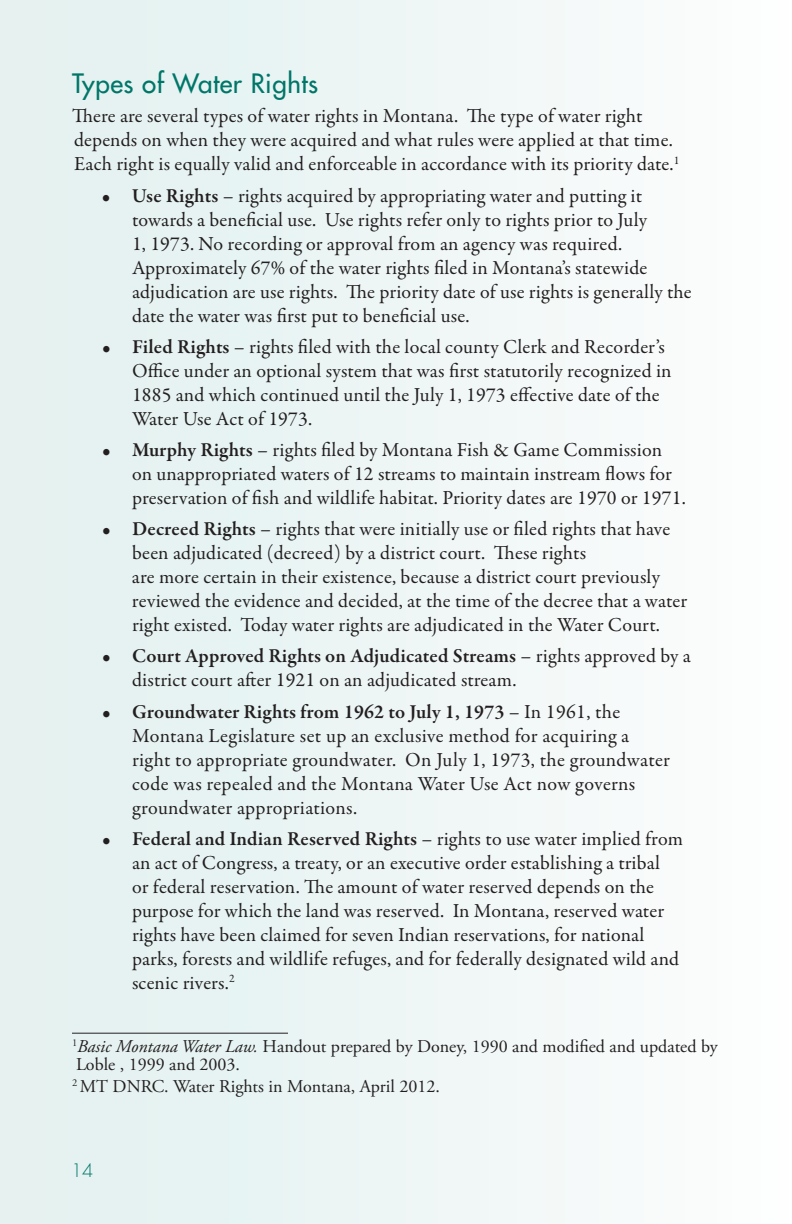
<style>
.page{position:relative;width:792px;height:1224px;background:#fff}
.page>*{position:absolute;margin:0;border:0;box-sizing:border-box;transform-origin:0 0}
.Subheadings{font:26px "Futura";letter-spacing:.02em;color:#007669}
.indented_bullets{font:20px/24px "Garamond Premr Pro";letter-spacing:.01em;color:#231f20}
.t1{font:18px/18px "Adobe Garamond Pro";color:#231f20}
.t2{font:300 18px "Futura";color:#007669}
.s1{font-weight:600}
.s2{font-style:italic}
</style>
<div class="page">
<div style="left:0;top:0;width:789px;height:1224px;background:linear-gradient(to right,#e1f0ef,#fcfdfd)"></div>
<hr style="left:72px;top:1033px;width:216px;height:1px;background:#231f20">
<p class="Subheadings" style="left:72px;top:66px;width:248px">Types of Water Rights</p>
<p class="indented_bullets" style="left:72px;top:105px;width:609px">There are several types of water rights in Montana. The type of water right depends on when they were acquired and what rules were applied at that time.<br>Each right is equally valid and enforceable in accordance with its priority date. <sup>1</sup></p>
<p class="indented_bullets" style="left:132px;top:184px;width:561px;text-indent:-30px">• <span class="s1">Use Rights</span> – rights acquired by appropriating water and putting it towards a beneficial use. Use rights refer only to rights prior to July<br>1, 1973. No recording or approval from an agency was required.<br>Approximately 67% of the water rights filed in Montana’s statewide adjudication are use rights. The priority date of use rights is generally the date the water was first put to beneficial use.</p>
<p class="indented_bullets" style="left:132px;top:335px;width:541px;text-indent:-30px">• <span class="s1">Filed Rights</span> – rights filed with the local county Clerk and Recorder’s Office under an optional system that was first statutorily recognized in 1885 and which continued until the July 1, 1973 effective date of the Water Use Act of 1973.</p>
<p class="indented_bullets" style="left:132px;top:438px;width:553px;text-indent:-30px">• <span class="s1">Murphy Rights</span> – rights filed by Montana Fish &amp; Game Commission on unappropriated waters of 12 streams to maintain instream flows for preservation of fish and wildlife habitat. Priority dates are 1970 or 1971.</p>
<p class="indented_bullets" style="left:132px;top:517px;width:557px;text-indent:-30px">• <span class="s1">Decreed Rights</span> – rights that were initially use or filed rights that have been adjudicated (decreed) by a district court. These rights<br>are more certain in their existence, because a district court previously reviewed the evidence and decided, at the time of the decree that a water right existed. Today water rights are adjudicated in the Water Court.</p>
<p class="indented_bullets" style="left:132px;top:645px;width:560px;text-indent:-30px">• <span class="s1">Court Approved Rights on Adjudicated Streams</span> – rights approved by a district court after 1921 on an adjudicated stream.</p>
<p class="indented_bullets" style="left:132px;top:700px;width:539px;text-indent:-30px">• <span class="s1">Groundwater Rights from 1962 to July 1, 1973</span> – In 1961, the Montana Legislature set up an exclusive method for acquiring a right to appropriate groundwater. On July 1, 1973, the groundwater code was repealed and the Montana Water Use Act now governs groundwater appropriations.</p>
<p class="indented_bullets" style="left:132px;top:827px;width:553px;text-indent:-30px">• <span class="s1">Federal and Indian Reserved Rights</span> – rights to use water implied from an act of Congress, a treaty, or an executive order establishing a tribal<br>or federal reservation. The amount of water reserved depends on the purpose for which the land was reserved. In Montana, reserved water rights have been claimed for seven Indian reservations, for national parks, forests and wildlife refuges, and for federally designated wild and scenic rivers. <sup>2</sup></p>
<p class="t1" style="left:72px;top:1038px;width:647px"><sup>1</sup><span class="s2">Basic Montana Water Law.</span> Handout prepared by Doney, 1990 and modified and updated by<br>Loble , 1999 and 2003.</p>
<p class="t1" style="left:72px;top:1078px;width:369px"><sup>2</sup> MT DNRC. Water Rights in Montana, April 2012.</p>
<p class="t2" style="left:71px;top:1160px;width:24px">14</p>
</div>
